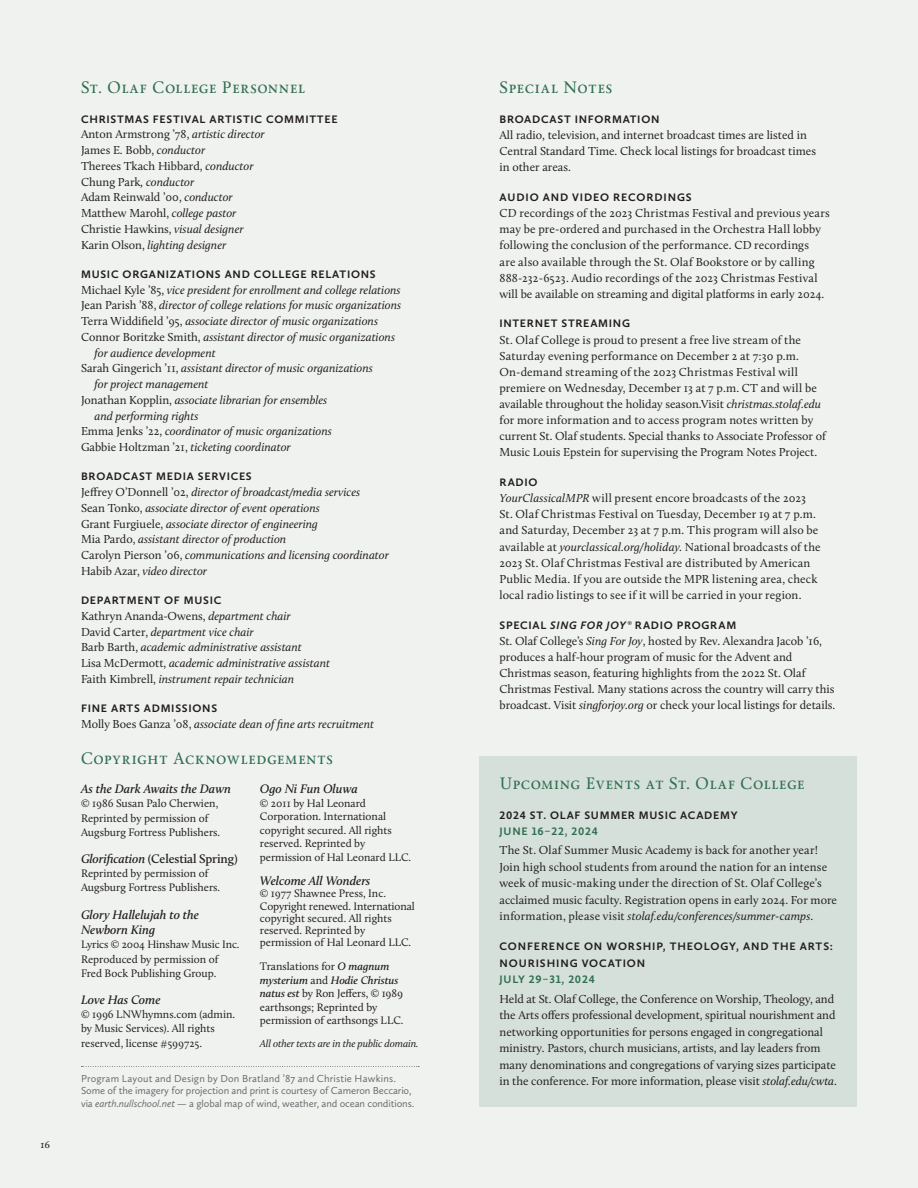
<style>
.page{position:relative;width:918px;height:1188px;background:#f0f2f0}
.page>*{position:absolute;margin:0;border:0;box-sizing:border-box;transform-origin:0 0}
.t1{font:16.5px "Calendas Plus";letter-spacing:.055em;color:#2f6f51}
.t2{font:italic 600 12.75px/15.6px "Calluna";color:#231f20}
.t3{font:600 12.75px "Calluna";letter-spacing:-.01em;color:#231f20}
.t4{font:12px/16.2px "Calluna";color:#231f20}
.t5{font:italic 12px/15.8px "Calluna";color:#231f20}
.t6{font:11.25px/13.5px "Calluna";color:#231f20}
.t7{font:700 11.25px/16.5px "Calluna Sans";letter-spacing:.065em;color:#231f20}
.t8{font:700 11.25px "Calluna Sans";letter-spacing:.065em;color:#2f6f51}
.t9{font:10.5px/12.8px "Calluna Sans";letter-spacing:-.01em;color:#6c6d70}
.t10{font:italic 10.5px "Calluna";letter-spacing:-.01em;color:#231f20}
.t11{font:10.5px "Calendas Plus";color:#231f20}
.s1{font-style:italic}
.s2{font-style:normal}
.s3{font-weight:600;font-style:italic}
.s4{font-weight:400;font-style:italic}
</style>
<div class="page">
<div style="left:479px;top:756px;width:378px;height:351px;background:#d6e0da"></div>
<svg style="left:81px;top:1066px;width:338px;height:1px"></svg>
<p class="t11" style="left:40px;top:1136px;width:11px">16</p>
<h1 class="t1" style="left:81px;top:76px;width:225px">St. Olaf College Personnel</h1>
<p class="t7" style="left:81px;top:110px;width:258px">CHRISTMAS FESTIVAL ARTISTIC COMMITTEE</p>
<p class="t4" style="left:81px;top:126px;width:185px;line-height:15.8px">Anton Armstrong ’78, <span class="s1">artistic director<br></span>James E. Bobb, <span class="s1">conductor<br></span>Therees Tkach Hibbard, <span class="s1">conductor<br></span>Chung Park<span class="s1">, conductor<br></span>Adam Reinwald ’00, <span class="s1">conductor<br></span>Matthew Marohl, <span class="s1">college pastor<br></span>Christie Hawkins, <span class="s1">visual designer<br></span>Karin Olson, <span class="s1">lighting designer</span></p>
<p class="t7" style="left:81px;top:266px;width:296px">MUSIC ORGANIZATIONS AND COLLEGE RELATIONS</p>
<p class="t5" style="left:81px;top:282px;width:321px"><span class="s2">Michael Kyle ’85,</span> vice president for enrollment and college relations</p>
<p class="t5" style="left:81px;top:297px;width:322px"><span class="s2">Jean Parish ’88,</span> director of college relations for music organizations</p>
<p class="t5" style="left:81px;top:313px;width:299px"><span class="s2">Terra Widdifield ’95,</span> associate director of music organizations</p>
<p class="t5" style="left:81px;top:329px;width:316px"><span class="s2">Connor Boritzke Smith,</span> assistant director of music organizations</p>
<p class="t5" style="left:94px;top:345px;width:123px">for audience development</p>
<p class="t5" style="left:81px;top:360px;width:294px"><span class="s2">Sarah Gingerich ’11,</span> assistant director of music organizations</p>
<p class="t5" style="left:94px;top:376px;width:116px">for project management</p>
<p class="t5" style="left:81px;top:392px;width:248px"><span class="s2">Jonathan Kopplin,</span> associate librarian for ensembles</p>
<p class="t5" style="left:94px;top:408px;width:106px">and performing rights</p>
<p class="t5" style="left:81px;top:423px;width:252px"><span class="s2">Emma Jenks ’22,</span> coordinator of music organizations</p>
<p class="t5" style="left:81px;top:439px;width:211px"><span class="s2">Gabbie Holtzman ’21,</span> ticketing coordinator</p>
<p class="t7" style="left:81px;top:468px;width:172px">BROADCAST MEDIA SERVICES</p>
<p class="t5" style="left:81px;top:484px;width:309px"><span class="s2">Jeffrey O’Donnell ’02,</span> director of broadcast/media services<br><span class="s2">Sean Tonko,</span> associate director of event operations<br><span class="s2">Grant Furgiuele,</span> associate director of engineering<br><span class="s2">Mia Pardo,</span> assistant director of production<br><span class="s2">Carolyn Pierson ’06,</span> communications and licensing coordinator <span class="s2">Habib Azar,</span> video director</p>
<p class="t7" style="left:81px;top:592px;width:142px">DEPARTMENT OF MUSIC</p>
<p class="t5" style="left:81px;top:608px;width:251px"><span class="s2">Kathryn Ananda-Owens,</span> department chair<br><span class="s2">David Carter,</span> department vice chair<br><span class="s2">Barb Barth,</span> academic administrative assistant<br><span class="s2">Lisa McDermott,</span> academic administrative assistant <span class="s2">Faith Kimbrell,</span> instrument repair technician</p>
<p class="t7" style="left:81px;top:700px;width:138px">FINE ARTS ADMISSIONS</p>
<p class="t5" style="left:81px;top:716px;width:295px"><span class="s2">Molly Boes Ganza ’08,</span> associate dean of fine arts recruitment</p>
<h1 class="t1" style="left:81px;top:747px;width:253px">Copyright Acknowledgements</h1>
<p class="t2" style="left:81px;top:781px;width:151px">As the Dark Awaits the Dawn</p>
<p class="t6" style="left:81px;top:796px;width:141px;line-height:14.1px">© 1986 Susan Palo Cherwien,<br>Reprinted by permission of<br>Augsburg Fortress Publishers.</p>
<p class="t3" style="left:81px;top:851px;width:158px"><span class="s1">Glorification</span> (Celestial Spring)</p>
<p class="t6" style="left:81px;top:866px;width:141px;line-height:14.1px">Reprinted by permission of<br>Augsburg Fortress Publishers.</p>
<p class="t2" style="left:81px;top:907px;width:120px">Glory Hallelujah to the<br>Newborn King</p>
<p class="t6" style="left:81px;top:938px;width:160px;line-height:14.1px">Lyrics © 2004 Hinshaw Music Inc.<br>Reproduced by permission of<br>Fred Bock Publishing Group.</p>
<p class="t2" style="left:81px;top:992px;width:81px">Love Has Come</p>
<p class="t6" style="left:81px;top:1007px;width:156px;line-height:14.1px">© 1996 LNWhymns.com (admin. by Music Services). All rights reserved, license #599725.</p>
<p class="t2" style="left:260px;top:781px;width:99px">Ogo Ni Fun Oluwa</p>
<p class="t6" style="left:260px;top:796px;width:153px">© 2011 by Hal Leonard<br>Corporation. International copyright secured. All rights reserved. Reprinted by permission of Hal Leonard LLC.</p>
<p class="t2" style="left:260px;top:873px;width:112px">Welcome All Wonders</p>
<p class="t6" style="left:260px;top:888px;width:156px;line-height:12.1px">© 1977 Shawnee Press, Inc.<br>Copyright renewed. International copyright secured. All rights reserved. Reprinted by permission of Hal Leonard LLC.</p>
<p class="t6" style="left:260px;top:960px;width:145px">Translations for <span class="s3">O magnum mysterium</span> and <span class="s3">Hodie Christus natus est</span> by Ron Jeffers, © 1989 earthsongs; Reprinted by permission of earthsongs LLC.</p>
<p class="t10" style="left:260px;top:1037px;width:160px">All other texts are in the public domain.</p>
<p class="t9" style="left:81px;top:1071px;width:335px">Program Layout and Design by Don Bratland ’87 and Christie Hawkins.<br>Some of the imagery for projection and print is courtesy of Cameron Beccario, via <span class="s1">earth.nullschool.net</span> — a global map of wind, weather, and ocean conditions.</p>
<h1 class="t1" style="left:500px;top:76px;width:114px">Special Notes</h1>
<p class="t7" style="left:500px;top:111px;width:162px">BROADCAST INFORMATION</p>
<p class="t4" style="left:500px;top:127px;width:318px">All radio, television, and internet broadcast times are listed in<br>Central Standard Time. Check local listings for broadcast times in other areas.</p>
<p class="t7" style="left:500px;top:189px;width:194px">AUDIO AND VIDEO RECORDINGS</p>
<p class="t4" style="left:500px;top:205px;width:332px">CD recordings of the 2023 Christmas Festival and previous years may be pre-ordered and purchased in the Orchestra Hall lobby following the conclusion of the performance. CD recordings<br>are also available through the St. Olaf Bookstore or by calling 888-232-6523. Audio recordings of the 2023 Christmas Festival will be available on streaming and digital platforms in early 2024.</p>
<p class="t7" style="left:500px;top:315px;width:132px">INTERNET STREAMING</p>
<p class="t4" style="left:500px;top:331px;width:328px">St. Olaf College is proud to present a free live stream of the Saturday evening performance on December 2 at 7:30 p.m.<br>On-demand streaming of the 2023 Christmas Festival will premiere on Wednesday, December 13 at 7 p.m. CT and will be available throughout the holiday season.Visit <span class="s1">christmas.stolaf.edu </span>for more information and to access program notes written by current St. Olaf students. Special thanks to Associate Professor of Music Louis Epstein for supervising the Program Notes Project.</p>
<p class="t7" style="left:500px;top:474px;width:40px">RADIO</p>
<p class="t4" style="left:500px;top:490px;width:323px"><span class="s1">YourClassicalMPR</span> will present encore broadcasts of the 2023<br>St. Olaf Christmas Festival on Tuesday, December 19 at 7 p.m. and Saturday, December 23 at 7 p.m. This program will also be available at <span class="s1">yourclassical.org/holiday</span>. National broadcasts of the 2023 St. Olaf Christmas Festival are distributed by American Public Media. If you are outside the MPR listening area, check local radio listings to see if it will be carried in your region.</p>
<p class="t7" style="left:500px;top:616px;width:238px">SPECIAL <span class="s1">SING FOR JOY</span><span class="s4">®</span> RADIO PROGRAM</p>
<p class="t4" style="left:500px;top:632px;width:337px">St. Olaf College’s <span class="s1">Sing For Joy</span>, hosted by Rev. Alexandra Jacob ’16, produces a half-hour program of music for the Advent and Christmas season, featuring highlights from the 2022 St. Olaf Christmas Festival. Many stations across the country will carry this broadcast. Visit <span class="s1">singforjoy.org</span> or check your local listings for details.</p>
<h1 class="t1" style="left:500px;top:771px;width:306px">Upcoming Events at St. Olaf College</h1>
<p class="t7" style="left:500px;top:806px;width:240px">2024 ST. OLAF SUMMER MUSIC ACADEMY</p>
<p class="t8" style="left:500px;top:824px;width:100px">JUNE 16–22, 2024</p>
<p class="t4" style="left:500px;top:842px;width:339px">The St. Olaf Summer Music Academy is back for another year!<br>Join high school students from around the nation for an intense week of music-making under the direction of St. Olaf College’s acclaimed music faculty. Registration opens in early 2024. For more information, please visit <span class="s1">stolaf.edu/conferences/summer-camps</span>.</p>
<p class="t7" style="left:500px;top:938px;width:335px">CONFERENCE ON WORSHIP, THEOLOGY, AND THE ARTS:<br>NOURISHING VOCATION</p>
<p class="t8" style="left:500px;top:973px;width:97px">JULY 29–31, 2024</p>
<p class="t4" style="left:500px;top:990px;width:339px">Held at St. Olaf College, the Conference on Worship, Theology, and the Arts offers professional development, spiritual nourishment and networking opportunities for persons engaged in congregational ministry. Pastors, church musicians, artists, and lay leaders from many denominations and congregations of varying sizes participate in the conference. For more information, please visit <span class="s1">stolaf.edu/cwta</span>.</p>
</div>
